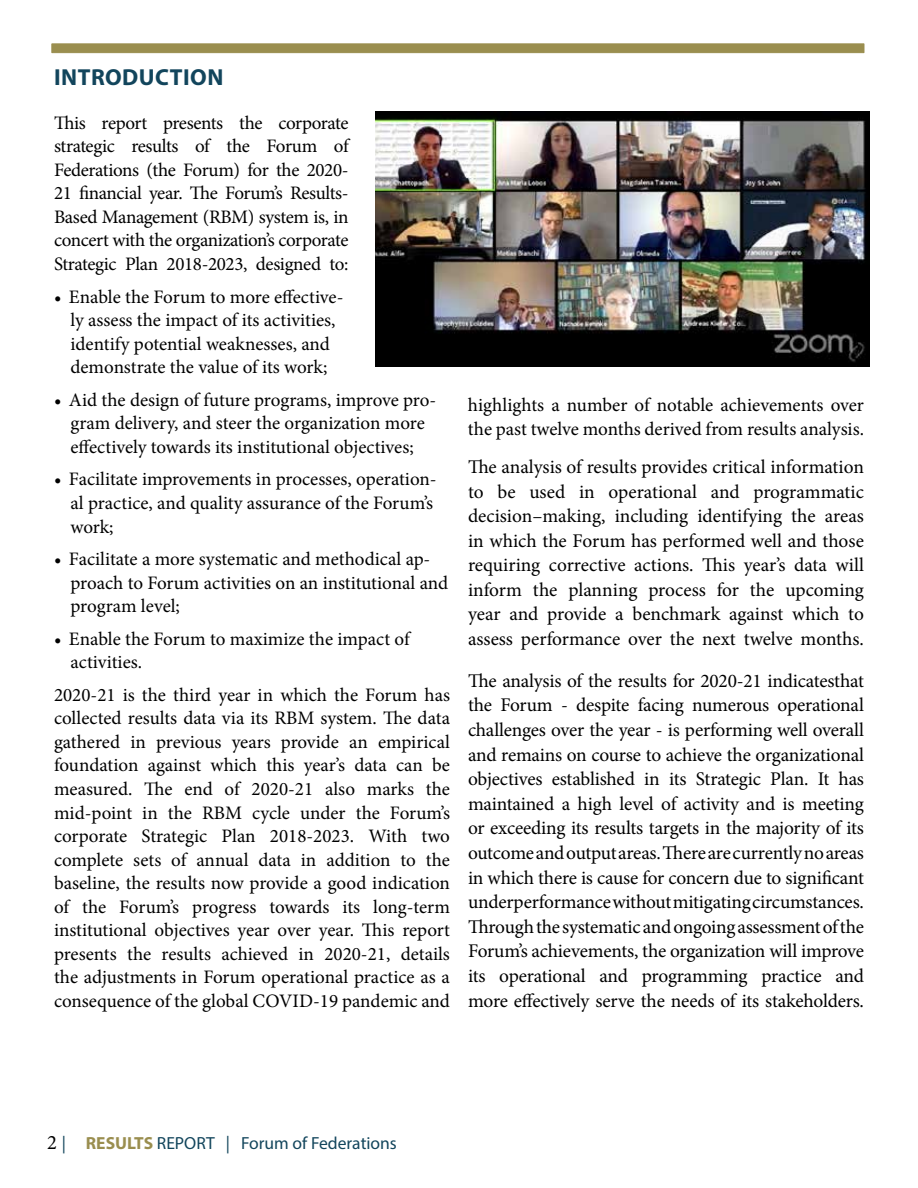
<style>
.page{position:relative;width:918px;height:1188px;background:#fff}
.page>*{position:absolute;margin:0;border:0;box-sizing:border-box;transform-origin:0 0}
.t1{font:700 23.25px "Myriad Pro";letter-spacing:.02em;color:#12455c}
.t2{font:19.35px/24.6px "Minion Pro";letter-spacing:-.005em;color:#000;text-align:justify}
.t3{font:19.05px/23.5px "Minion Pro";letter-spacing:-.005em;color:#000}
.t4{font:17.55px "Myriad Pro";color:#12455c}
.s1{font-family:"Minion Pro";font-size:20.55px;color:#000}
.s2{font-weight:700;color:#9a8e4f}
</style>
<div class="page">
<div style="left:52px;top:44px;width:812px;height:9px;background:#9a8e4f"></div>
<img style="left:376px;top:111px;width:494px;height:255px">
<p class="t1" style="left:54px;top:62px;width:171px">INTRODUCTION</p>
<p class="t3" style="left:54px;top:111px;width:296px;text-align:justify">This report presents the corporate strategic results of the Forum of Federations (the Forum) for the 2020- 21 financial year. The Forum’s Results-Based Management (RBM) system is, in concert with the organization’s corporate Strategic Plan 2018-2023, designed to:</p>
<p class="t3" style="left:54px;top:285px;width:291px;text-align:center">• Enable the Forum to more effective&shy;ly assess the impact of its activities, identify potential weaknesses, and demonstrate the value of its work;</p>
<p class="t3" style="left:54px;top:388px;width:384px;text-align:center">• Aid the design of future programs, improve pro&shy;gram delivery, and steer the organization more effectively towards its institutional objectives;</p>
<p class="t3" style="left:70px;top:468px;width:368px;text-indent:-16px">• Facilitate improvements in processes, operation&shy;al practice, and quality assurance of the Forum’s work;</p>
<p class="t3" style="left:70px;top:547px;width:379px;text-indent:-16px">• Facilitate a more systematic and methodical ap&shy;proach to Forum activities on an institutional and program level;</p>
<p class="t3" style="left:70px;top:627px;width:341px;text-indent:-16px">• Enable the Forum to maximize the impact of activities.</p>
<p class="t3" style="left:54px;top:683px;width:398px;text-align:justify">2020-21 is the third year in which the Forum has collected results data via its RBM system. The data gathered in previous years provide an empirical foundation against which this year’s data can be measured. The end of 2020-21 also marks the mid-point in the RBM cycle under the Forum’s corporate Strategic Plan 2018-2023. With two complete sets of annual data in addition to the baseline, the results now provide a good indication of the Forum’s progress towards its long-term institutional objectives year over year. This report presents the results achieved in 2020-21, details the adjustments in Forum operational practice as a consequence of the global COVID-19 pandemic and</p>
<p class="t3" style="left:468px;top:394px;width:398px">highlights a number of notable achievements over the past twelve months derived from results analysis.</p>
<p class="t2" style="left:468px;top:455px;width:398px">The analysis of results provides critical information to be used in operational and programmatic decision–making, including identifying the areas in which the Forum has performed well and those requiring corrective actions. This year’s data will inform the planning process for the upcoming year and provide a benchmark against which to assess performance over the next twelve months.</p>
<p class="t2" style="left:468px;top:668px;width:398px">The analysis of the results for 2020-21 indicatesthat the Forum - despite facing numerous operational challenges over the year - is performing well overall and remains on course to achieve the organizational objectives established in its Strategic Plan. It has maintained a high level of activity and is meeting or exceeding its results targets in the majority of its outcome and output areas. There are currently no areas in which there is cause for concern due to significant underperformance without mitigating circumstances.<br>Through the systematic and ongoing assessment of the Forum’s achievements, the organization will improve its operational and programming practice and more effectively serve the needs of its stakeholders.</p>
<p class="t4" style="left:47px;top:1133px;width:351px"><span class="s1">2</span> | <span class="s2">RESULTS</span> REPORT | Forum of Federations</p>
</div>
